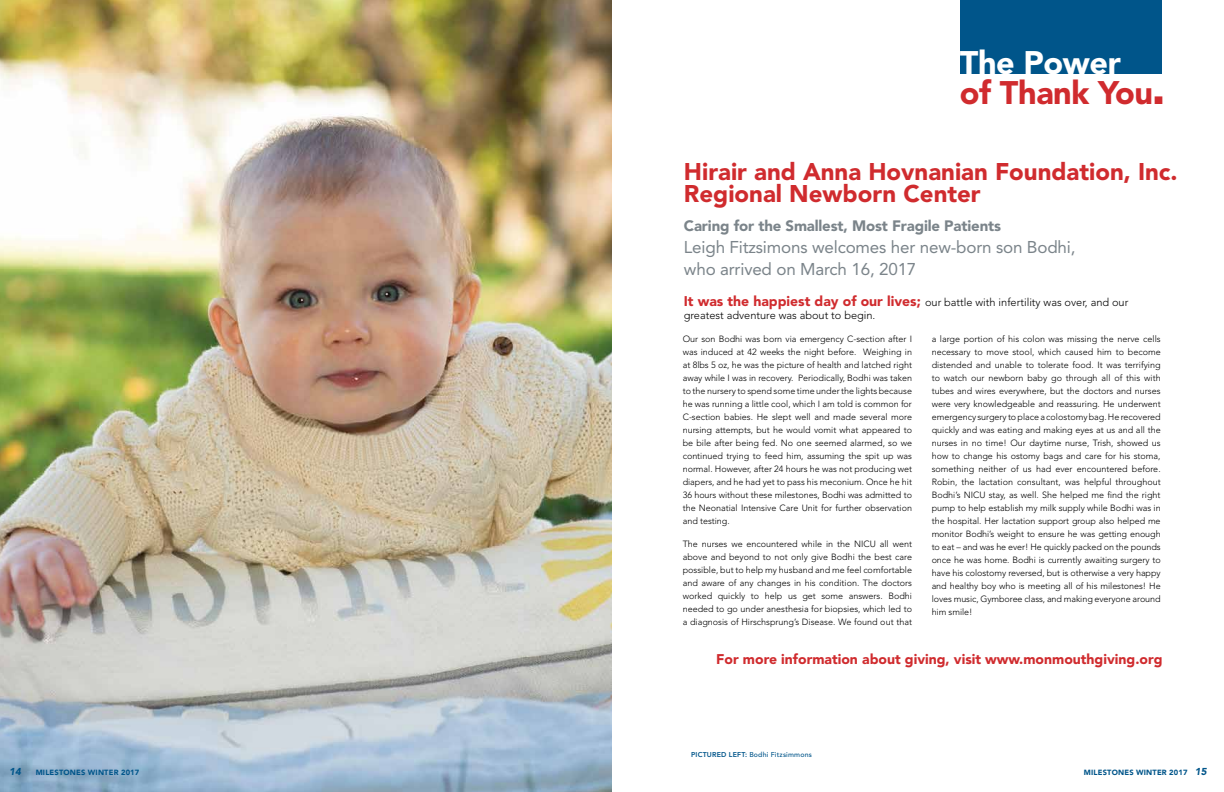
<style>
.page{position:relative;width:1224px;height:792px;background:#fff}
.page>*{position:absolute;margin:0;border:0;box-sizing:border-box;transform-origin:0 0}
.t1{font:900 32.4px "Avenir";letter-spacing:-.015em;color:#d02b2e}
.t2{font:900 32.4px "Avenir";letter-spacing:-.015em;color:#fff}
.t3{font:900 24px/22.5px "Avenir";color:#d02b2e}
.t4{font:17px/22px "Avenir";letter-spacing:-.01em;color:#7b848a}
.t5{font:900 15px "Avenir";letter-spacing:-.01em;color:#7b848a}
.t6{font:900 14px "Avenir";color:#d02b2e}
.t7{font:300 11px/12.5px "Avenir";color:#000}
.t8{font:11px "Zapf Dingbats ITC";color:#d02b2e}
.t9{font:italic 900 10px "Avenir";color:#00558a}
.t10{font:300 9px/13px "Avenir";letter-spacing:-.005em;color:#000;text-align:justify}
.t11{font:900 7.5px "Avenir";letter-spacing:.025em;color:#00558a}
.t12{font:500 7px "Avenir";letter-spacing:.025em;color:#00558a}
.s1{font-weight:900;font-size:14px;color:#d02b2e}
.s2{font-weight:800}
.s3{font-style:italic;font-size:10px}
</style>
<div class="page">
<img style="left:0;top:0;width:612px;height:792px">
<div style="left:960px;top:0;width:201px;height:73px;background:#00558a"></div>
<h1 class="t2" style="left:960px;top:43px;width:162px">The Power</h1>
<h1 class="t1" style="left:960px;top:73px;width:195px">of Thank You</h1>
<p class="t8" style="left:1154px;top:95px;width:10px">■</p>
<h2 class="t3" style="left:684px;top:160px;width:495px">Hirair and Anna Hovnanian Foundation, Inc.<br>Regional Newborn Center</h2>
<h3 class="t5" style="left:684px;top:216px;width:319px">Caring for the Smallest, Most Fragile Patients</h3>
<h3 class="t4" style="left:684px;top:236px;width:393px">Leigh Fitzsimons welcomes her new-born son Bodhi, who arrived on March 16, 2017</h3>
<p class="t7" style="left:684px;top:296px;width:446px"><span class="s1">It was the happiest day of our lives;</span> our battle with infertility was over, and our greatest adventure was about to begin.</p>
<p class="t10" style="left:683px;top:333px;width:231px">Our son Bodhi was born via emergency C-section after I was induced at 42 weeks the night before. Weighing in at 8lbs 5 oz, he was the picture of health and latched right away while I was in recovery. Periodically, Bodhi was taken to the nursery to spend some time under the lights because he was running a little cool, which I am told is common for C-section babies. He slept well and made several more nursing attempts, but he would vomit what appeared to be bile after being fed. No one seemed alarmed, so we continued trying to feed him, assuming the spit up was normal. However, after 24 hours he was not producing wet diapers, and he had yet to pass his meconium. Once he hit 36 hours without these milestones, Bodhi was admitted to the Neonatial Intensive Care Unit for further observation and testing.</p>
<p class="t10" style="left:683px;top:538px;width:231px">The nurses we encountered while in the NICU all went above and beyond to not only give Bodhi the best care possible, but to help my husband and me feel comfortable and aware of any changes in his condition. The doctors worked quickly to help us get some answers. Bodhi needed to go under anesthesia for biopsies, which led to a diagnosis of Hirschsprung’s Disease. We found out that</p>
<p class="t10" style="left:932px;top:333px;width:230px">a large portion of his colon was missing the nerve cells necessary to move stool, which caused him to become distended and unable to tolerate food. It was terrifying to watch our newborn baby go through all of this with tubes and wires everywhere, but the doctors and nurses were very knowledgeable and reassuring. He underwent emergency surgery to place a colostomy bag. He recovered quickly and was eating and making eyes at us and all the nurses in no time! Our daytime nurse, Trish, showed us how to change his ostomy bags and care for his stoma, something neither of us had ever encountered before.<br>Robin, the lactation consultant, was helpful throughout Bodhi’s NICU stay, as well. She helped me find the right pump to help establish my milk supply while Bodhi was in the hospital. Her lactation support group also helped me monitor Bodhi’s weight to ensure he was getting enough to eat – and was he ever! He quickly packed on the pounds once he was home. Bodhi is currently awaiting surgery to have his colostomy reversed, but is otherwise a very happy and healthy boy who is meeting all of his milestones! He loves music, Gymboree class, and making everyone around him smile!</p>
<h3 class="t6" style="left:716px;top:651px;width:448px">For more information about giving, visit www.monmouthgiving.org</h3>
<p class="t12" style="left:691px;top:751px;width:122px"><span class="s2">PICTURED LEFT:</span> Bodhi Fitzsimmons</p>
<p class="t9" style="left:9px;top:766px;width:13px">14</p>
<p class="t11" style="left:36px;top:768px;width:105px">MILESTONES WINTER 2017</p>
<p class="t11" style="left:1084px;top:768px;width:124px">MILESTONES WINTER 2017 <span class="s3">15</span></p>
</div>
